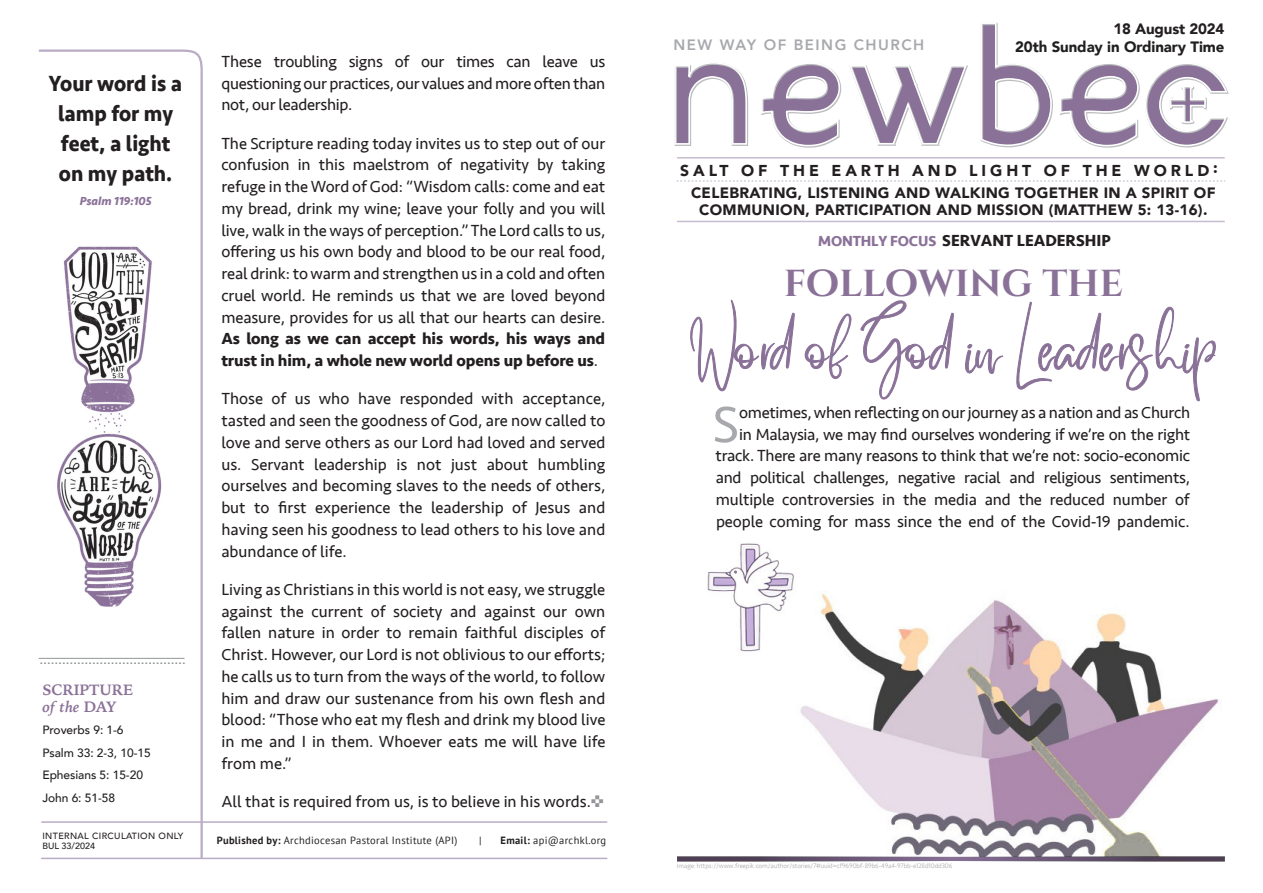
<style>
.page{position:relative;width:1263px;height:893px;background:#fff}
.page>*{position:absolute;margin:0;border:0;box-sizing:border-box;transform-origin:0 0}
.t1{font:52.5px "Better Saturday Personal Use";letter-spacing:-.01em;color:#8a7198}
.t2{font:52.5px "Seravek";color:#a8a9ad}
.t3{font:700 37.5px "Cinzel Decorative";color:#8a7198}
.t4{font:700 22.5px/30px "Seravek";color:#231f20;text-align:center;scale:.94 1}
.t5{font:16.5px/21.8px "Seravek";letter-spacing:-.01em;color:#231f20;text-align:justify}
.t6{font:700 16.5px/21.8px "Seravek";letter-spacing:-.005em;color:#231f20}
.t7{font:900 15.75px "Avenir";letter-spacing:.25em;color:#231f20}
.t8{font:900 15px/16.5px "Avenir";letter-spacing:.02em;color:#231f20;text-align:center}
.t9{font:900 15px "Avenir";letter-spacing:-.005em;color:#211e1e}
.t10{font:800 15px "Avenir";letter-spacing:.1em;color:#a8a9ad}
.t11{font:700 15px/16.5px "Iowan Old Style";color:#8a7198}
.t12{font:900 15px "Avenir";letter-spacing:-.01em;color:#231f20}
.t13{font:500 12px/22.5px "Avenir";letter-spacing:-.005em;color:#231f20}
.t14{font:italic 700 12px "Seravek";color:#8a7198}
.t15{font:10.5px "PT Sans";letter-spacing:.025em;color:#231f20}
.t16{font:500 9px/10.5px "Avenir";letter-spacing:.04em;color:#231f20}
.t17{font:300 6.75px "Seravek";letter-spacing:-.01em;color:#a8a9ad}
.s1{font-style:italic}
.s2{font-weight:400}
.s3{color:#939598}
.s4{font-weight:700}
.s5{font-size:15px;color:#8a7198}
</style>
<div class="page">
<img style="left:684px;top:543px;width:541px;height:314px">
<hr style="left:677px;top:221px;width:548px;height:1px;background:#c6bbcf">
<svg style="left:677px;top:180px;width:548px;height:2px"></svg>
<hr style="left:677px;top:157px;width:548px;height:2px;background:#c6bbcf">
<hr style="left:42px;top:821px;width:565px;height:2px;background:#baacc4">
<hr style="left:42px;top:858px;width:565px;height:1px;background:#baacc4">
<svg style="left:38px;top:49px;width:166px;height:811px"></svg>
<svg style="left:674px;top:23px;width:554px;height:124px"></svg>
<svg style="left:39px;top:662px;width:145px;height:2px"></svg>
<hr style="left:39px;top:658px;width:145px;height:1px;background:#939598">
<img style="left:48px;top:240px;width:121px;height:375px">
<svg style="left:690px;top:299px;width:105px;height:93px"></svg>
<svg style="left:804px;top:313px;width:48px;height:66px"></svg>
<svg style="left:860px;top:300px;width:94px;height:100px"></svg>
<svg style="left:965px;top:344px;width:38px;height:30px"></svg>
<svg style="left:1016px;top:301px;width:200px;height:101px"></svg>
<svg style="left:677px;top:857px;width:548px;height:4px;background:#63516e"></svg>
<h3 class="t4" style="left:49px;top:68px;width:143px">Your word is a lamp for my feet, a light on my path.</h3>
<p class="t14" style="left:80px;top:191px;width:73px">Psalm 119:105</p>
<p class="t11" style="left:42px;top:681px;width:92px">SCRIPTURE <span class="s1">of the</span> DAY</p>
<p class="t13" style="left:42px;top:718px;width:110px">Proverbs 9: 1-6<br>Psalm 33: 2-3, 10-15<br>Ephesians 5: 15-20<br>John 6: 51-58</p>
<p class="t16" style="left:42px;top:830px;width:142px">INTERNAL CIRCULATION ONLY<br>BUL 33/2024</p>
<p class="t5" style="left:221px;top:50px;width:385px">These troubling signs of our times can leave us questioning our practices, our values and more often than not, our leadership.</p>
<p class="t5" style="left:221px;top:132px;width:385px">The Scripture reading today invites us to step out of our confusion in this maelstrom of negativity by taking refuge in the Word of God: “Wisdom calls: come and eat my bread, drink my wine; leave your folly and you will live, walk in the ways of perception.” The Lord calls to us, offering us his own body and blood to be our real food, real drink: to warm and strengthen us in a cold and often cruel world. He reminds us that we are loved beyond measure, provides for us all that our hearts can desire.</p>
<p class="t6" style="left:221px;top:328px;width:385px">As long as we can accept his words, his ways and trust in him, a whole new world opens up before us<span class="s2">.</span></p>
<p class="t5" style="left:221px;top:388px;width:385px">Those of us who have responded with acceptance, tasted and seen the goodness of God, are now called to love and serve others as our Lord had loved and served us. Servant leadership is not just about humbling ourselves and becoming slaves to the needs of others, but to first experience the leadership of Jesus and having seen his goodness to lead others to his love and abundance of life.</p>
<p class="t5" style="left:221px;top:578px;width:385px">Living as Christians in this world is not easy, we struggle against the current of society and against our own fallen nature in order to remain faithful disciples of Christ. However, our Lord is not oblivious to our efforts; he calls us to turn from the ways of the world, to follow him and draw our sustenance from his own flesh and blood: “Those who eat my flesh and drink my blood live in me and I in them. Whoever eats me will have life from me.”</p>
<p class="t5" style="left:221px;top:791px;width:384px">All that is required from us, is to believe in his words.<span class="s3">✜</span></p>
<p class="t15" style="left:217px;top:833px;width:242px"><span class="s4">Published by:</span> Archdiocesan Pastoral Institute (API)</p>
<p class="t15" style="left:479px;top:833px;width:4px">|</p>
<p class="t15" style="left:501px;top:833px;width:107px"><span class="s4">Email:</span> api@archkl.org</p>
<p class="t10" style="left:673px;top:34px;width:252px">NEW WAY OF BEING CHURCH</p>
<p class="t12" style="left:1113px;top:16px;width:113px">18 August 2024</p>
<p class="t9" style="left:1015px;top:34px;width:211px">20th Sunday in Ordinary Time</p>
<p class="t7" style="left:680px;top:157px;width:539px">SALT OF THE EARTH AND LIGHT OF THE WORLD:</p>
<p class="t8" style="left:691px;top:184px;width:526px">CELEBRATING, LISTENING AND WALKING TOGETHER IN A SPIRIT OF<br>COMMUNION, PARTICIPATION AND MISSION (MATTHEW 5: 13-16).</p>
<p class="t6" style="left:818px;top:229px;width:294px"><span class="s5">MONTHLY FOCUS</span> SERVANT LEADERSHIP</p>
<h2 class="t3" style="left:784px;top:261px;width:341px">FOLLOWING THE</h2>
<h1 class="t1" style="left:690px;top:341px;width:528px">Word of God in Leadership</h1>
<p class="t5" style="left:716px;top:401px;width:476px;text-align:right">ometimes, when reflecting on our journey as a nation and as Church<br>in Malaysia, we may find ourselves wondering if we’re on the right track. There are many reasons to think that we’re not: socio-economic and political challenges, negative racial and religious sentiments, multiple controversies in the media and the reduced number of people coming for mass since the end of the Covid-19 pandemic.</p>
<h1 class="t2" style="left:713px;top:384px;width:28px">S</h1>
<p class="t17" style="left:677px;top:862px;width:277px">Image: https://www.freepik.com/author/stories/7#uuid=cf9690bf-89b6-49a4-97bb-e128d10dd306</p>
</div>
